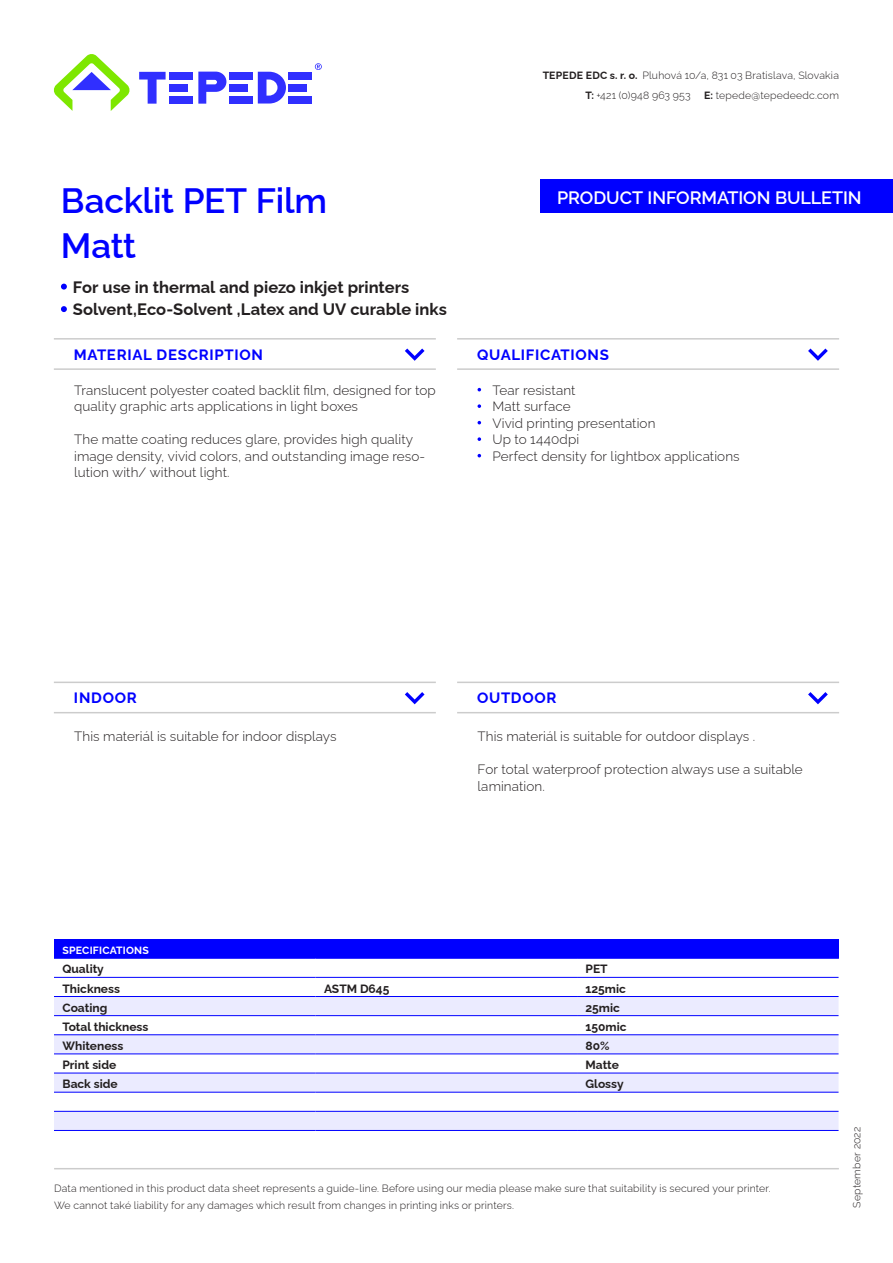
<style>
.page{position:relative;width:893px;height:1263px;background:#fff}
.page>*{position:absolute;margin:0;border:0;box-sizing:border-box;transform-origin:0 0}
.t1{font:600 35.25px "Raleway";letter-spacing:-.01em;color:#00f}
.t2{font:600 18px "Raleway";letter-spacing:-.005em;color:#fff}
.t3{font:700 16.5px/22.5px "Raleway";color:#231f20}
.t4{font:700 15px "Raleway";letter-spacing:.05em;color:#00f}
.t5{font:300 13.5px/16.5px "Raleway";letter-spacing:.005em;color:#231f20}
.t6{font:700 12px "Raleway";color:#231f20}
.t7{font:300 10.5px/16.5px "Raleway";letter-spacing:.015em;color:#231f20}
.t8{font:700 10.5px "Raleway";letter-spacing:.02em;color:#fff}
.s1{font-weight:700}
</style>
<div class="page">
<svg style="left:54px;top:54px;width:76px;height:57px"></svg>
<svg style="left:198px;top:72px;width:28px;height:32px"></svg>
<div style="left:169px;top:72px;width:23px;height:8px;background:#302fff"></div>
<div style="left:169px;top:84px;width:19px;height:8px;background:#302fff"></div>
<div style="left:169px;top:96px;width:23px;height:8px;background:#302fff"></div>
<div style="left:229px;top:72px;width:24px;height:8px;background:#302fff"></div>
<div style="left:229px;top:84px;width:19px;height:8px;background:#302fff"></div>
<div style="left:229px;top:96px;width:24px;height:8px;background:#302fff"></div>
<div style="left:288px;top:72px;width:23px;height:8px;background:#302fff"></div>
<div style="left:288px;top:84px;width:19px;height:8px;background:#302fff"></div>
<div style="left:288px;top:96px;width:23px;height:8px;background:#302fff"></div>
<svg style="left:139px;top:72px;width:27px;height:32px"></svg>
<svg style="left:258px;top:72px;width:28px;height:32px"></svg>
<svg style="left:315px;top:63px;width:7px;height:7px"></svg>
<div style="left:540px;top:180px;width:353px;height:33px;background:#00f"></div>
<svg style="left:61px;top:284px;width:6px;height:6px"></svg>
<svg style="left:61px;top:306px;width:6px;height:6px"></svg>
<svg style="left:405px;top:348px;width:20px;height:13px"></svg>
<hr style="left:54px;top:368px;width:382px;height:2px;background:#ccc">
<hr style="left:54px;top:338px;width:382px;height:2px;background:#ccc">
<svg style="left:405px;top:692px;width:20px;height:12px"></svg>
<hr style="left:54px;top:712px;width:382px;height:1px;background:#ccc">
<hr style="left:54px;top:682px;width:382px;height:1px;background:#ccc">
<svg style="left:808px;top:348px;width:20px;height:13px"></svg>
<hr style="left:457px;top:368px;width:382px;height:2px;background:#ccc">
<hr style="left:457px;top:338px;width:382px;height:2px;background:#ccc">
<svg style="left:477px;top:388px;width:4px;height:3px"></svg>
<svg style="left:477px;top:404px;width:4px;height:4px"></svg>
<svg style="left:477px;top:421px;width:4px;height:3px"></svg>
<svg style="left:477px;top:437px;width:4px;height:4px"></svg>
<svg style="left:477px;top:454px;width:4px;height:3px"></svg>
<svg style="left:808px;top:692px;width:20px;height:12px"></svg>
<hr style="left:457px;top:712px;width:382px;height:1px;background:#ccc">
<hr style="left:457px;top:682px;width:382px;height:1px;background:#ccc">
<div style="left:54px;top:939px;width:784px;height:19px;background:#00f"></div>
<svg style="left:54px;top:976px;width:784px;height:1px"></svg>
<svg style="left:54px;top:997px;width:784px;height:133px;fill:#ebebff"></svg>
<hr style="left:54px;top:958px;width:261px;height:1px;background:#00f">
<hr style="left:315px;top:958px;width:262px;height:1px;background:#00f">
<hr style="left:577px;top:958px;width:261px;height:1px;background:#00f">
<hr style="left:54px;top:977px;width:261px;height:1px;background:#00f">
<hr style="left:315px;top:977px;width:262px;height:1px;background:#00f">
<hr style="left:577px;top:977px;width:261px;height:1px;background:#00f">
<hr style="left:54px;top:996px;width:261px;height:1px;background:#00f">
<hr style="left:315px;top:996px;width:262px;height:1px;background:#00f">
<hr style="left:577px;top:996px;width:261px;height:1px;background:#00f">
<hr style="left:54px;top:1015px;width:261px;height:1px;background:#00f">
<hr style="left:315px;top:1015px;width:262px;height:1px;background:#00f">
<hr style="left:577px;top:1015px;width:261px;height:1px;background:#00f">
<hr style="left:54px;top:1034px;width:261px;height:1px;background:#00f">
<hr style="left:315px;top:1034px;width:262px;height:1px;background:#00f">
<hr style="left:577px;top:1034px;width:261px;height:1px;background:#00f">
<hr style="left:54px;top:1054px;width:261px;height:1px;background:#00f">
<hr style="left:315px;top:1054px;width:262px;height:1px;background:#00f">
<hr style="left:577px;top:1054px;width:261px;height:1px;background:#00f">
<hr style="left:54px;top:1073px;width:261px;height:1px;background:#00f">
<hr style="left:315px;top:1073px;width:262px;height:1px;background:#00f">
<hr style="left:577px;top:1073px;width:261px;height:1px;background:#00f">
<hr style="left:54px;top:1092px;width:261px;height:1px;background:#00f">
<hr style="left:315px;top:1092px;width:262px;height:1px;background:#00f">
<hr style="left:577px;top:1092px;width:261px;height:1px;background:#00f">
<hr style="left:54px;top:1111px;width:261px;height:1px;background:#00f">
<hr style="left:315px;top:1111px;width:262px;height:1px;background:#00f">
<hr style="left:577px;top:1111px;width:261px;height:1px;background:#00f">
<hr style="left:54px;top:1130px;width:261px;height:1px;background:#00f">
<hr style="left:315px;top:1130px;width:262px;height:1px;background:#00f">
<hr style="left:577px;top:1130px;width:261px;height:1px;background:#00f">
<hr style="left:54px;top:1168px;width:785px;height:1px;background:#ccc">
<p class="t7" style="left:585px;top:66px;width:255px;line-height:20px;text-indent:-43px"><span class="s1">TEPEDE EDC s. r. o.</span> Pluhová 10/a, 831 03 Bratislava, Slovakia<br><span class="s1">T:</span> +421 (0)948 963 953</p>
<p class="t7" style="left:704px;top:88px;width:136px"><span class="s1">E:</span> tepede@tepedeedc.com</p>
<h1 class="t1" style="left:61px;top:180px;width:268px">Backlit PET Film</h1>
<h2 class="t2" style="left:557px;top:187px;width:306px">PRODUCT INFORMATION BULLETIN</h2>
<h1 class="t1" style="left:61px;top:225px;width:77px">Matt</h1>
<p class="t3" style="left:73px;top:277px;width:375px">For use in thermal and piezo inkjet printers<br>Solvent,Eco-Solvent ,Latex and UV curable inks</p>
<p class="t4" style="left:74px;top:349px;width:190px">MATERIAL DESCRIPTION</p>
<p class="t5" style="left:74px;top:380px;width:363px">Translucent polyester coated backlit film, designed for top quality graphic arts applications in light boxes</p>
<p class="t5" style="left:74px;top:432px;width:353px">The matte coating reduces glare, provides high quality image density, vivid colors, and outstanding image reso&shy;lution with/ without light.</p>
<p class="t4" style="left:477px;top:349px;width:133px">QUALIFICATIONS</p>
<p class="t5" style="left:492px;top:383px;width:249px">Tear resistant<br>Matt surface<br>Vivid printing presentation<br>Up to 1440dpi<br>Perfect density for lightbox applications</p>
<p class="t4" style="left:74px;top:692px;width:64px">INDOOR</p>
<p class="t5" style="left:74px;top:729px;width:264px">This materiál is suitable for indoor displays</p>
<p class="t4" style="left:477px;top:692px;width:81px">OUTDOOR</p>
<p class="t5" style="left:477px;top:729px;width:279px">This materiál is suitable for outdoor displays .</p>
<p class="t5" style="left:477px;top:762px;width:327px">For total waterproof protection always use a suitable lamination.</p>
<p class="t8" style="left:63px;top:946px;width:88px">SPECIFICATIONS</p>
<p class="t6" style="left:63px;top:964px;width:43px">Quality</p>
<p class="t6" style="left:585px;top:964px;width:24px">PET</p>
<p class="t6" style="left:63px;top:984px;width:59px">Thickness</p>
<p class="t6" style="left:324px;top:984px;width:67px">ASTM D645</p>
<p class="t6" style="left:585px;top:984px;width:42px">125mic</p>
<p class="t6" style="left:63px;top:1003px;width:46px">Coating</p>
<p class="t6" style="left:585px;top:1003px;width:36px">25mic</p>
<p class="t6" style="left:63px;top:1022px;width:87px">Total thickness</p>
<p class="t6" style="left:585px;top:1022px;width:42px">150mic</p>
<p class="t6" style="left:63px;top:1041px;width:62px">Whiteness</p>
<p class="t6" style="left:585px;top:1041px;width:26px">80%</p>
<p class="t6" style="left:63px;top:1060px;width:55px">Print side</p>
<p class="t6" style="left:585px;top:1060px;width:35px">Matte</p>
<p class="t6" style="left:63px;top:1079px;width:57px">Back side</p>
<p class="t6" style="left:585px;top:1079px;width:40px">Glossy</p>
<p class="t7" style="left:54px;top:1181px;width:718px">Data mentioned in this product data sheet represents a guide-line. Before using our media please make sure that suitability is secured your printer.<br>We cannot také liability for any damages which result from changes in printing inks or printers.</p>
<p class="t7" style="left:849px;top:1208px;width:82px;rotate:-90deg">September 2022</p>
</div>
